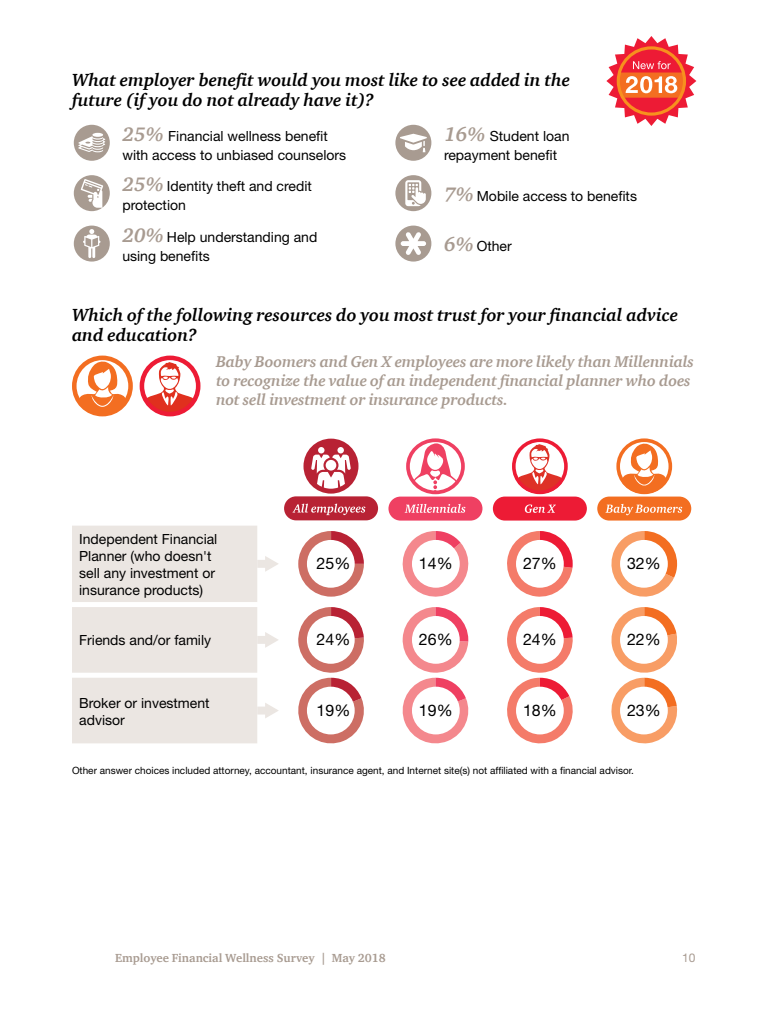
<style>
.page{position:relative;width:768px;height:1024px;background:#fff}
.page>*{position:absolute;margin:0;border:0;box-sizing:border-box;transform-origin:0 0}
.t1{font:italic 700 18px/20px "ITC Charter Com";color:#000}
.t2{font:italic 700 16px/19px "ITC Charter Com";letter-spacing:-.01em;color:#a89b91}
.t3{font:16px "Helvetica Neue";color:#000}
.t4{font:14px/19px "Helvetica Neue";color:#000}
.t5{font:700 12px "ITC Charter Com";color:#a89b91}
.t6{font:12px "Helvetica Neue";color:#a89b91}
.t7{font:10px "Helvetica Neue";color:#000}
.s1{font-family:"ITC Charter Com";font-weight:700;font-style:italic;font-size:20px;color:#a89b91}
</style>
<div class="page">
<svg style="left:74px;top:125px;width:36px;height:36px"></svg>
<svg style="left:395px;top:125px;width:36px;height:36px"></svg>
<svg style="left:74px;top:175px;width:36px;height:36px"></svg>
<svg style="left:395px;top:175px;width:36px;height:36px"></svg>
<svg style="left:74px;top:226px;width:36px;height:36px"></svg>
<svg style="left:395px;top:226px;width:36px;height:36px"></svg>
<svg style="left:146px;top:362px;width:48px;height:54px"></svg>
<div style="left:140px;top:356px;width:60px;height:60px;border:5px solid #ed1b35;border-radius:50%"></div>
<svg style="left:78px;top:360px;width:49px;height:56px"></svg>
<div style="left:72px;top:356px;width:61px;height:60px;border:5px solid #f36e21;border-radius:50%"></div>
<div style="left:72px;top:526px;width:185px;height:217px;background:#ebe6e2"></div>
<svg style="left:303px;top:439px;width:55px;height:55px"></svg>
<div style="left:284px;top:496px;width:94px;height:24px;background:#b82234;border-radius:12px"></div>
<svg style="left:293px;top:504px;width:72px;height:11px"></svg>
<svg style="left:413px;top:443px;width:45px;height:51px"></svg>
<div style="left:406px;top:438px;width:59px;height:56px;border:4px solid #ef4062;border-radius:50%"></div>
<div style="left:388px;top:497px;width:94px;height:24px;background:#ef4062;border-radius:12px"></div>
<svg style="left:405px;top:504px;width:60px;height:9px"></svg>
<svg style="left:518px;top:444px;width:44px;height:50px"></svg>
<div style="left:512px;top:438px;width:56px;height:56px;border:4px solid #ed1b35;border-radius:50%"></div>
<div style="left:493px;top:497px;width:94px;height:24px;background:#ed1b35;border-radius:12px"></div>
<svg style="left:525px;top:505px;width:31px;height:8px"></svg>
<svg style="left:622px;top:443px;width:45px;height:51px"></svg>
<div style="left:616px;top:438px;width:56px;height:56px;border:4px solid #f36e21;border-radius:50%"></div>
<div style="left:597px;top:497px;width:94px;height:24px;background:#f36e21;border-radius:12px"></div>
<svg style="left:606px;top:504px;width:76px;height:11px"></svg>
<svg style="left:257px;top:556px;width:22px;height:16px"></svg>
<svg style="left:298px;top:531px;width:66px;height:66px"></svg>
<div style="left:307px;top:540px;width:48px;height:48px;background:#fff;border-radius:50%"></div>
<svg style="left:402px;top:531px;width:67px;height:66px"></svg>
<div style="left:412px;top:540px;width:48px;height:48px;background:#fff;border-radius:50%"></div>
<svg style="left:507px;top:531px;width:66px;height:66px"></svg>
<div style="left:516px;top:540px;width:48px;height:48px;background:#fff;border-radius:50%"></div>
<svg style="left:611px;top:531px;width:66px;height:66px"></svg>
<div style="left:620px;top:540px;width:48px;height:48px;background:#fff;border-radius:50%"></div>
<svg style="left:257px;top:632px;width:21px;height:16px"></svg>
<svg style="left:257px;top:703px;width:22px;height:15px"></svg>
<svg style="left:298px;top:607px;width:66px;height:137px"></svg>
<div style="left:307px;top:687px;width:48px;height:47px;background:#fff;border-radius:50%"></div>
<svg style="left:402px;top:607px;width:67px;height:137px"></svg>
<div style="left:412px;top:687px;width:48px;height:47px;background:#fff;border-radius:50%"></div>
<svg style="left:507px;top:607px;width:66px;height:137px"></svg>
<div style="left:516px;top:687px;width:48px;height:47px;background:#fff;border-radius:50%"></div>
<svg style="left:611px;top:607px;width:67px;height:137px"></svg>
<div style="left:620px;top:687px;width:48px;height:47px;background:#fff;border-radius:50%"></div>
<svg style="left:606px;top:36px;width:90px;height:90px"></svg>
<p class="t1" style="left:72px;top:70px;width:500px">What employer benefit would you most like to see added in the future (if you do not already have it)?</p>
<p class="t4" style="left:122px;top:126px;width:225px"><span class="s1">25%</span> Financial wellness benefit with access to unbiased counselors</p>
<p class="t4" style="left:444px;top:126px;width:127px"><span class="s1">16%</span> Student loan repayment benefit</p>
<p class="t4" style="left:122px;top:176px;width:191px"><span class="s1">25%</span> Identity theft and credit protection</p>
<p class="t4" style="left:444px;top:186px;width:195px"><span class="s1">7%</span> Mobile access to benefits</p>
<p class="t4" style="left:122px;top:227px;width:196px"><span class="s1">20%</span> Help understanding and using benefits</p>
<p class="t4" style="left:444px;top:236px;width:69px"><span class="s1">6%</span> Other</p>
<p class="t1" style="left:72px;top:304px;width:608px">Which of the following resources do you most trust for your financial advice and education?</p>
<p class="t2" style="left:216px;top:352px;width:480px">Baby Boomers and Gen X employees are more likely than Millennials to recognize the value of an independent financial planner who does not sell investment or insurance products.</p>
<p class="t4" style="left:79px;top:530px;width:140px;line-height:17px">Independent Financial<br>Planner (who doesn't sell any investment or insurance products)</p>
<p class="t3" style="left:317px;top:554px;width:35px">25%</p>
<p class="t3" style="left:419px;top:554px;width:35px">14%</p>
<p class="t3" style="left:523px;top:554px;width:35px">27%</p>
<p class="t3" style="left:627px;top:554px;width:35px">32%</p>
<p class="t4" style="left:79px;top:631px;width:133px">Friends and/or family</p>
<p class="t3" style="left:317px;top:630px;width:35px">24%</p>
<p class="t3" style="left:419px;top:630px;width:35px">26%</p>
<p class="t3" style="left:523px;top:630px;width:35px">24%</p>
<p class="t3" style="left:627px;top:630px;width:35px">22%</p>
<p class="t4" style="left:79px;top:694px;width:132px;line-height:17px">Broker or investment advisor</p>
<p class="t3" style="left:317px;top:700px;width:35px">19%</p>
<p class="t3" style="left:419px;top:700px;width:35px">19%</p>
<p class="t3" style="left:523px;top:700px;width:35px">18%</p>
<p class="t3" style="left:627px;top:700px;width:35px">23%</p>
<p class="t7" style="left:72px;top:765px;width:564px">Other answer choices included attorney, accountant, insurance agent, and Internet site(s) not affiliated with a financial advisor.</p>
<p class="t5" style="left:115px;top:950px;width:272px">Employee Financial Wellness Survey | May 2018</p>
<p class="t6" style="left:682px;top:951px;width:15px">10</p>
</div>
